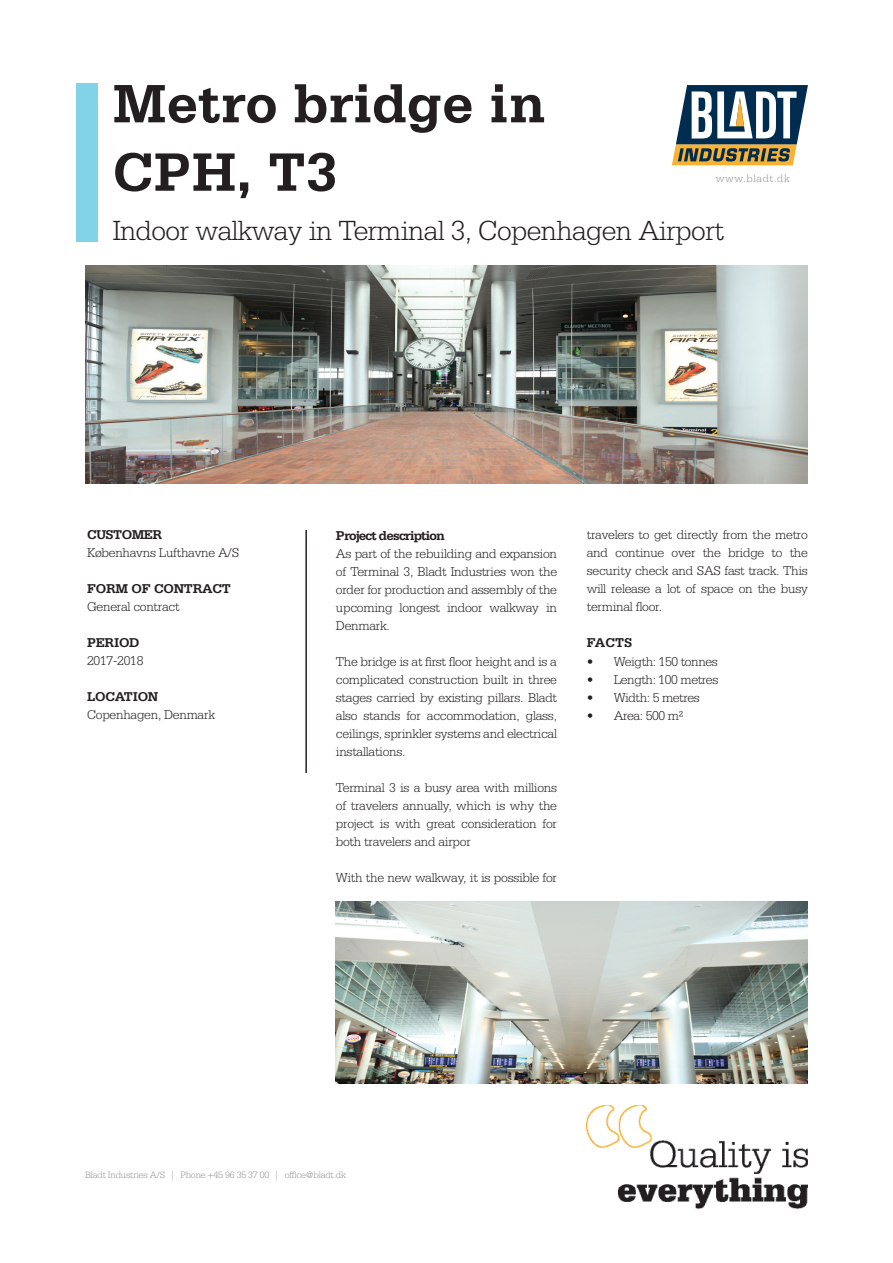
<style>
.page{position:relative;width:893px;height:1263px;background:#fff}
.page>*{position:absolute;margin:0;border:0;box-sizing:border-box;transform-origin:0 0}
.t1{font:700 57px/68.4px "Serifa Std";color:#231f20}
.t2{font:300 29.25px "Serifa Std";letter-spacing:-.02em;color:#231f20}
.t3{font:300 13.5px/18px "Serifa Std";letter-spacing:-.02em;color:#231f20;text-align:justify}
.t4{font:700 13.5px "Serifa Std";letter-spacing:-.03em;color:#231f20}
.t5{font:700 13.5px "Serifa Std";letter-spacing:-.06em;color:#231f20}
.t6{font:300 11.25px "Serifa Std";letter-spacing:.05em;color:#939598}
.t7{font:300 9.75px "Serifa Std";letter-spacing:-.02em;color:#939598}
</style>
<div class="page">
<img style="left:85px;top:266px;width:723px;height:218px">
<div style="left:77px;top:83px;width:21px;height:159px;background:#83d3e7"></div>
<svg style="left:672px;top:85px;width:136px;height:80px"></svg>
<img style="left:587px;top:1105px;width:221px;height:103px">
<img style="left:336px;top:901px;width:472px;height:183px">
<hr style="left:305px;top:530px;width:2px;height:243px;background:#231f20">
<h1 class="t1" style="left:113px;top:69px;width:435px">Metro bridge in<br>CPH, T3</h1>
<h2 class="t2" style="left:113px;top:214px;width:613px">Indoor walkway in Terminal 3, Copenhagen Airport</h2>
<p class="t6" style="left:716px;top:172px;width:75px">www.bladt.dk</p>
<p class="t4" style="left:87px;top:526px;width:76px">CUSTOMER</p>
<p class="t3" style="left:87px;top:543px;width:154px">Københavns Lufthavne A/S</p>
<p class="t4" style="left:87px;top:580px;width:145px">FORM OF CONTRACT</p>
<p class="t3" style="left:87px;top:597px;width:94px">General contract</p>
<p class="t4" style="left:87px;top:634px;width:54px">PERIOD</p>
<p class="t3" style="left:87px;top:651px;width:58px">2017-2018</p>
<p class="t4" style="left:87px;top:688px;width:73px">LOCATION</p>
<p class="t3" style="left:87px;top:705px;width:129px">Copenhagen, Denmark</p>
<p class="t5" style="left:336px;top:527px;width:111px">Project description</p>
<p class="t3" style="left:336px;top:545px;width:223px">As part of the rebuilding and expansion of Terminal 3, Bladt Industries won the order for production and assembly of the upcoming longest indoor walkway in Denmark.</p>
<p class="t3" style="left:336px;top:653px;width:223px">The bridge is at first floor height and is a complicated construction built in three stages carried by existing pillars. Bladt also stands for accommodation, glass, ceilings, sprinkler systems and electrical installations.</p>
<p class="t3" style="left:336px;top:778px;width:223px">Terminal 3 is a busy area with millions of travelers annually, which is why the project is with great consideration for both travelers and airpor</p>
<p class="t3" style="left:336px;top:868px;width:223px">With the new walkway, it is possible for</p>
<p class="t3" style="left:587px;top:526px;width:223px">travelers to get directly from the metro and continue over the bridge to the security check and SAS fast track. This will release a lot of space on the busy terminal floor.</p>
<p class="t4" style="left:587px;top:634px;width:47px">FACTS</p>
<p class="t3" style="left:587px;top:653px;width:133px">• Weigth: 150 tonnes</p>
<p class="t3" style="left:587px;top:671px;width:133px">• Length: 100 metres</p>
<p class="t3" style="left:587px;top:689px;width:114px">• Width: 5 metres</p>
<p class="t3" style="left:587px;top:707px;width:98px">• Area: 500 m²</p>
<p class="t7" style="left:85px;top:1169px;width:262px">Bladt Industries A/S | Phone +45 96 35 37 00 | office@bladt.dk</p>
</div>
